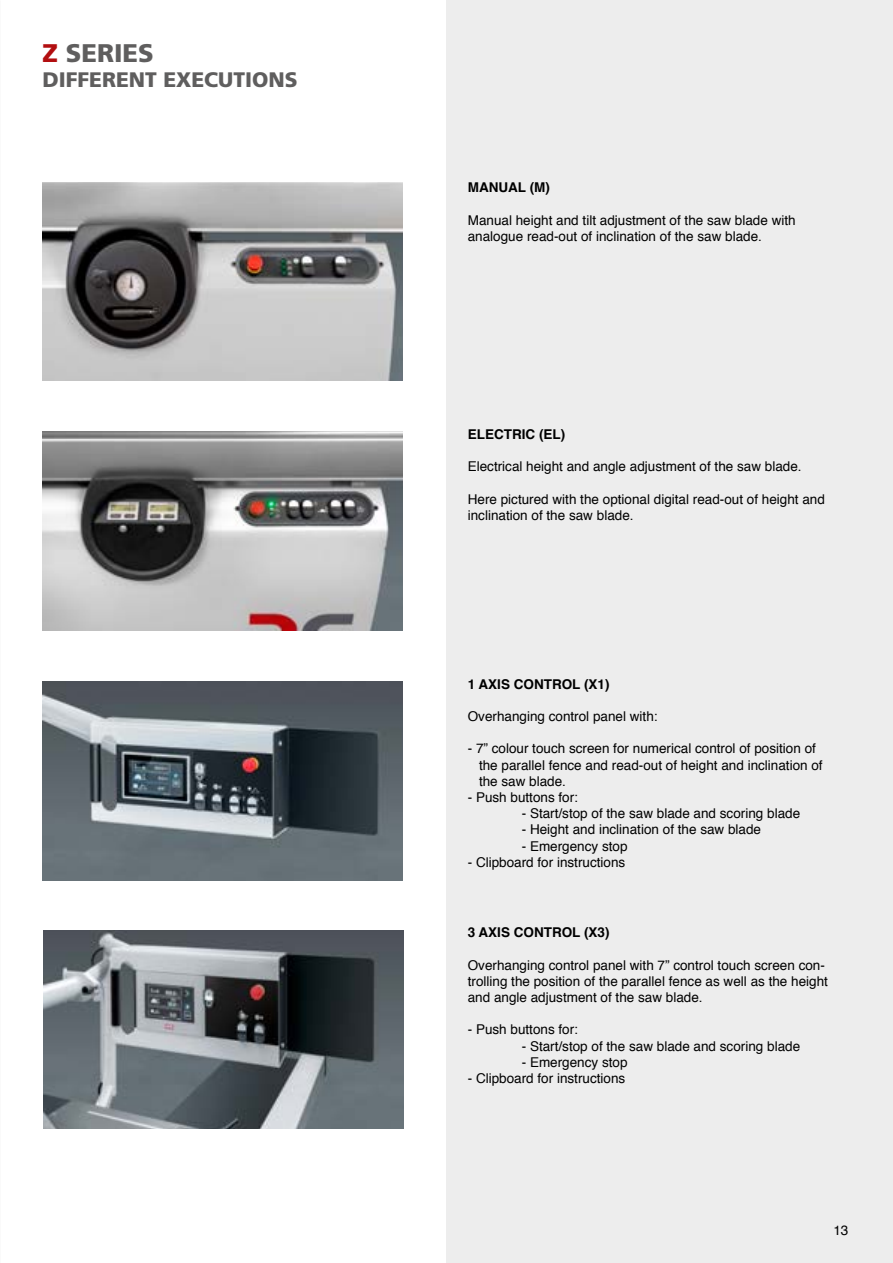
<style>
.page{position:relative;width:893px;height:1263px;background:#fff}
.page>*{position:absolute;margin:0;border:0;box-sizing:border-box;transform-origin:0 0}
.t1{font:900 25.5px "Frutiger LT Std";color:#5f5e5e}
.t2{font:900 21px "Frutiger LT Std";color:#5f5e5e}
.t3{font:13.5px/16.2px "Helvetica";color:#000}
.t4{font:700 13.5px "Helvetica";color:#000}
.s1{color:#b20e10}
</style>
<div class="page">
<div style="left:446px;top:0;width:447px;height:1263px;background:#ededed"></div>
<img style="left:43px;top:182px;width:360px;height:199px">
<img style="left:43px;top:432px;width:360px;height:198px">
<img style="left:43px;top:682px;width:360px;height:198px">
<img style="left:44px;top:930px;width:360px;height:199px">
<h1 class="t1" style="left:43px;top:37px;width:113px"><span class="s1">Z</span> SERIES</h1>
<h2 class="t2" style="left:43px;top:67px;width:257px">DIFFERENT EXECUTIONS</h2>
<p class="t4" style="left:468px;top:177px;width:84px">MANUAL (M)</p>
<p class="t3" style="left:468px;top:212px;width:329px">Manual height and tilt adjustment of the saw blade with analogue read-out of inclination of the saw blade.</p>
<p class="t4" style="left:468px;top:423px;width:99px">ELECTRIC (EL)</p>
<p class="t3" style="left:468px;top:459px;width:335px">Electrical height and angle adjustment of the saw blade.</p>
<p class="t3" style="left:468px;top:491px;width:359px">Here pictured with the optional digital read-out of height and inclination of the saw blade.</p>
<p class="t4" style="left:468px;top:673px;width:143px">1 AXIS CONTROL (X1)</p>
<p class="t3" style="left:468px;top:709px;width:191px">Overhanging control panel with:</p>
<p class="t3" style="left:479px;top:741px;width:345px;text-indent:-11px">- 7” colour touch screen for numerical control of position of the parallel fence and read-out of height and inclination of the saw blade.</p>
<p class="t3" style="left:468px;top:790px;width:112px">- Push buttons for:</p>
<p class="t3" style="left:522px;top:806px;width:280px">- Start/stop of the saw blade and scoring blade</p>
<p class="t3" style="left:522px;top:822px;width:241px">- Height and inclination of the saw blade</p>
<p class="t3" style="left:522px;top:838px;width:107px">- Emergency stop</p>
<p class="t3" style="left:468px;top:854px;width:159px">- Clipboard for instructions</p>
<p class="t4" style="left:468px;top:921px;width:143px">3 AXIS CONTROL (X3)</p>
<p class="t3" style="left:468px;top:957px;width:362px">Overhanging control panel with 7” control touch screen con&shy;trolling the position of the parallel fence as well as the height and angle adjustment of the saw blade.</p>
<p class="t3" style="left:468px;top:1022px;width:112px">- Push buttons for:</p>
<p class="t3" style="left:522px;top:1038px;width:280px">- Start/stop of the saw blade and scoring blade</p>
<p class="t3" style="left:522px;top:1054px;width:107px">- Emergency stop</p>
<p class="t3" style="left:468px;top:1070px;width:159px">- Clipboard for instructions</p>
<p class="t3" style="left:833px;top:1222px;width:17px">13</p>
<p class="t3" style="left:841px;top:1222px;width:9px">9</p>
</div>
